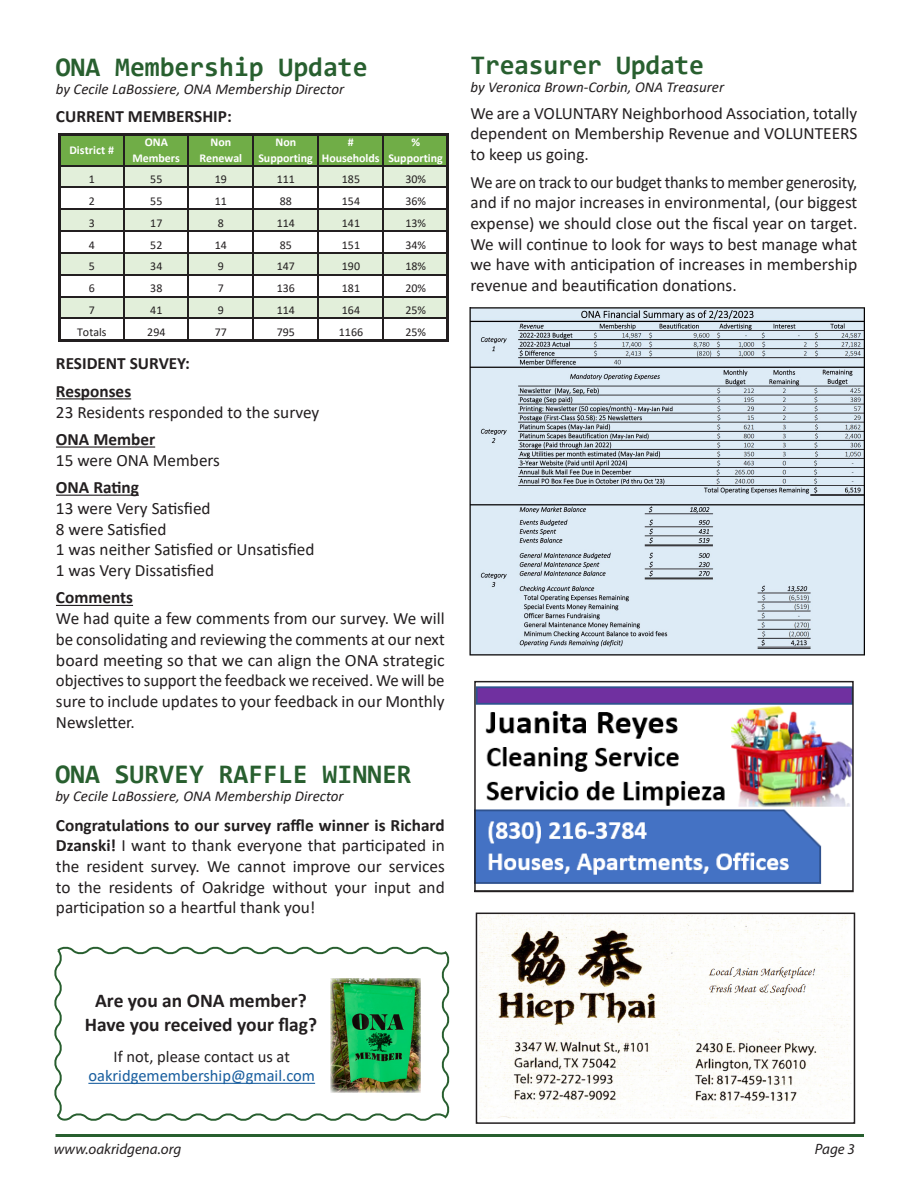
<style>
.page{position:relative;width:918px;height:1188px;background:#fff}
.page>*{position:absolute;margin:0;border:0;box-sizing:border-box;transform-origin:0 0}
.t1{font:700 27px "Consolas";color:#285f2f}
.t2{font:700 19.5px/23.4px "Calibri";color:#231f20;text-align:center}
.t3{font:17.25px/20.7px "Calibri";color:#231f20;text-align:justify}
.t4{font:17.25px/20.7px "Calibri";color:#231f20;text-align:justify;scale:.96 1}
.t5{font:700 17.25px "Calibri";color:#231f20}
.t6{font:16.5px "Calibri";color:#175d9e}
.t7{font:16.5px "Calibri";color:#231f20}
.t8{font:italic 15px "Calibri";color:#231f20}
.t9{font:italic 15px "Myriad Pro";color:#231f20}
.t10{font:12px "Calibri";letter-spacing:.005em;color:#231f20}
.t11{font:700 12px/15.8px "Calibri";letter-spacing:-.005em;color:#fff;text-align:center}
.s1{font-weight:700}
</style>
<div class="page">
<hr style="left:56px;top:1134px;width:808px;height:3px;background:#285f2f">
<img style="left:479px;top:916px;width:372px;height:203px">
<div style="left:476px;top:913px;width:379px;height:211px;border:2px solid #231f20"></div>
<hr style="left:56px;top:398px;width:75px;height:1px;background:#231f20">
<hr style="left:56px;top:446px;width:99px;height:2px;background:#231f20">
<hr style="left:56px;top:495px;width:83px;height:1px;background:#231f20">
<hr style="left:56px;top:605px;width:77px;height:1px;background:#231f20">
<div style="left:60px;top:135px;width:388px;height:31px;background:#70ad47"></div>
<div style="left:60px;top:166px;width:388px;height:22px;background:#e2efda"></div>
<div style="left:60px;top:209px;width:388px;height:22px;background:#e2efda"></div>
<div style="left:60px;top:253px;width:388px;height:22px;background:#e2efda"></div>
<div style="left:60px;top:297px;width:388px;height:22px;background:#e2efda"></div>
<hr style="left:58px;top:133px;width:2px;height:208px;background:#231f20">
<hr style="left:123px;top:135px;width:1px;height:204px;background:#231f20">
<hr style="left:188px;top:135px;width:1px;height:204px;background:#231f20">
<hr style="left:252px;top:135px;width:1px;height:204px;background:#231f20">
<hr style="left:318px;top:135px;width:1px;height:204px;background:#231f20">
<hr style="left:383px;top:135px;width:1px;height:204px;background:#231f20">
<hr style="left:447px;top:135px;width:2px;height:206px;background:#231f20">
<hr style="left:60px;top:133px;width:389px;height:2px;background:#231f20">
<hr style="left:60px;top:165px;width:387px;height:1px;background:#231f20">
<hr style="left:60px;top:187px;width:387px;height:1px;background:#231f20">
<hr style="left:60px;top:209px;width:387px;height:1px;background:#231f20">
<hr style="left:60px;top:231px;width:387px;height:1px;background:#231f20">
<hr style="left:60px;top:252px;width:387px;height:1px;background:#231f20">
<hr style="left:60px;top:274px;width:387px;height:1px;background:#231f20">
<hr style="left:60px;top:296px;width:387px;height:1px;background:#231f20">
<hr style="left:60px;top:318px;width:387px;height:1px;background:#231f20">
<hr style="left:60px;top:339px;width:389px;height:2px;background:#231f20">
<img style="left:477px;top:686px;width:374px;height:198px">
<div style="left:474px;top:681px;width:380px;height:211px;border:2px solid #231f20"></div>
<img style="left:469px;top:307px;width:396px;height:349px">
<svg style="left:54px;top:946px;width:396px;height:175px"></svg>
<p class="t1" style="left:56px;top:49px;width:313px">ONA Membership Update</p>
<p class="t8" style="left:56px;top:78px;width:290px">by Cecile LaBossiere, ONA Membership Director</p>
<p class="t5" style="left:56px;top:105px;width:177px">CURRENT MEMBERSHIP:</p>
<p class="t11" style="left:69px;top:142px;width:46px">District #</p>
<p class="t11" style="left:132px;top:134px;width:49px">ONA<br>Members</p>
<p class="t11" style="left:199px;top:134px;width:44px">Non<br>Renewal</p>
<p class="t11" style="left:258px;top:134px;width:56px">Non<br>Supporting</p>
<p class="t11" style="left:322px;top:134px;width:59px">#<br>Households</p>
<p class="t11" style="left:388px;top:134px;width:56px">%<br>Supporting</p>
<p class="t10" style="left:89px;top:171px;width:8px">1</p>
<p class="t10" style="left:150px;top:171px;width:14px">55</p>
<p class="t10" style="left:215px;top:171px;width:14px">19</p>
<p class="t10" style="left:277px;top:171px;width:20px">111</p>
<p class="t10" style="left:342px;top:171px;width:20px">185</p>
<p class="t10" style="left:405px;top:171px;width:22px">30%</p>
<p class="t10" style="left:89px;top:193px;width:8px">2</p>
<p class="t10" style="left:150px;top:193px;width:14px">55</p>
<p class="t10" style="left:215px;top:193px;width:14px">11</p>
<p class="t10" style="left:280px;top:193px;width:14px">88</p>
<p class="t10" style="left:342px;top:193px;width:20px">154</p>
<p class="t10" style="left:405px;top:193px;width:22px">36%</p>
<p class="t10" style="left:89px;top:214px;width:8px">3</p>
<p class="t10" style="left:150px;top:214px;width:14px">17</p>
<p class="t10" style="left:218px;top:214px;width:8px">8</p>
<p class="t10" style="left:277px;top:214px;width:20px">114</p>
<p class="t10" style="left:342px;top:214px;width:20px">141</p>
<p class="t10" style="left:405px;top:214px;width:22px">13%</p>
<p class="t10" style="left:89px;top:236px;width:8px">4</p>
<p class="t10" style="left:150px;top:236px;width:14px">52</p>
<p class="t10" style="left:215px;top:236px;width:14px">14</p>
<p class="t10" style="left:280px;top:236px;width:14px">85</p>
<p class="t10" style="left:342px;top:236px;width:20px">151</p>
<p class="t10" style="left:405px;top:236px;width:22px">34%</p>
<p class="t10" style="left:89px;top:258px;width:8px">5</p>
<p class="t10" style="left:150px;top:258px;width:14px">34</p>
<p class="t10" style="left:218px;top:258px;width:8px">9</p>
<p class="t10" style="left:277px;top:258px;width:20px">147</p>
<p class="t10" style="left:342px;top:258px;width:20px">190</p>
<p class="t10" style="left:405px;top:258px;width:22px">18%</p>
<p class="t10" style="left:89px;top:280px;width:8px">6</p>
<p class="t10" style="left:150px;top:280px;width:14px">38</p>
<p class="t10" style="left:218px;top:280px;width:8px">7</p>
<p class="t10" style="left:277px;top:280px;width:20px">136</p>
<p class="t10" style="left:342px;top:280px;width:20px">181</p>
<p class="t10" style="left:405px;top:280px;width:22px">20%</p>
<p class="t10" style="left:89px;top:302px;width:8px">7</p>
<p class="t10" style="left:150px;top:302px;width:14px">41</p>
<p class="t10" style="left:218px;top:302px;width:8px">9</p>
<p class="t10" style="left:277px;top:302px;width:20px">114</p>
<p class="t10" style="left:342px;top:302px;width:20px">164</p>
<p class="t10" style="left:405px;top:302px;width:22px">25%</p>
<p class="t10" style="left:77px;top:324px;width:31px">Totals</p>
<p class="t10" style="left:147px;top:324px;width:20px">294</p>
<p class="t10" style="left:215px;top:324px;width:14px">77</p>
<p class="t10" style="left:277px;top:324px;width:20px">795</p>
<p class="t10" style="left:339px;top:324px;width:26px">1166</p>
<p class="t10" style="left:405px;top:324px;width:22px">25%</p>
<p class="t5" style="left:56px;top:352px;width:135px">RESIDENT SURVEY:</p>
<p class="t5" style="left:56px;top:379px;width:77px">Responses</p>
<p class="t3" style="left:56px;top:401px;width:265px">23 Residents responded to the survey</p>
<p class="t5" style="left:56px;top:427px;width:101px">ONA Member</p>
<p class="t3" style="left:56px;top:449px;width:166px">15 were ONA Members</p>
<p class="t5" style="left:56px;top:475px;width:84px">ONA Rating</p>
<p class="t3" style="left:56px;top:497px;width:156px">13 were Very Satisfied</p>
<p class="t3" style="left:56px;top:518px;width:112px">8 were Satisfied</p>
<p class="t3" style="left:56px;top:539px;width:260px">1 was neither Satisfied or Unsatisfied</p>
<p class="t3" style="left:56px;top:560px;width:160px">1 was Very Dissatisfied</p>
<p class="t5" style="left:56px;top:586px;width:79px">Comments</p>
<p class="t3" style="left:56px;top:608px;width:390px">We had quite a few comments from our survey. We will be consolidating and reviewing the comments at our next board meeting so that we can align the ONA strategic objectives to support the feedback we received. We will be sure to include updates to your feedback in our Monthly Newsletter.</p>
<p class="t1" style="left:55px;top:757px;width:358px">ONA SURVEY RAFFLE WINNER</p>
<p class="t8" style="left:55px;top:785px;width:290px">by Cecile LaBossiere, ONA Membership Director</p>
<p class="t3" style="left:56px;top:814px;width:390px"><span class="s1">Congratulations to our survey raffle winner is Richard Dzanski!</span> I want to thank everyone that participated in the resident survey. We cannot improve our services to the residents of Oakridge without your input and participation so a heartful thank you!</p>
<p class="t1" style="left:471px;top:48px;width:235px">Treasurer Update</p>
<p class="t8" style="left:471px;top:77px;width:255px">by Veronica Brown-Corbin, ONA Treasurer</p>
<p class="t3" style="left:471px;top:102px;width:388px">We are a VOLUNTARY Neighborhood Association, totally dependent on Membership Revenue and VOLUNTEERS to keep us going.</p>
<p class="t4" style="left:471px;top:171px;width:405px">We are on track to our budget thanks to member generosity, and if no major increases in environmental, (our biggest expense) we should close out the fiscal year on target.<br>We will continue to look for ways to best manage what we have with anticipation of increases in membership revenue and beautification donations.</p>
<p class="t2" style="left:85px;top:989px;width:234px">Are you an ONA member?<br>Have you received your flag?</p>
<p class="t7" style="left:114px;top:1045px;width:178px">If not, please contact us at</p>
<p class="t6" style="left:88px;top:1065px;width:228px">oakridgemembership@gmail.com</p>
<p class="t9" style="left:54px;top:1140px;width:129px">www.oakridgena.org</p>
<p class="t9" style="left:815px;top:1140px;width:41px">Page 3</p>
</div>
